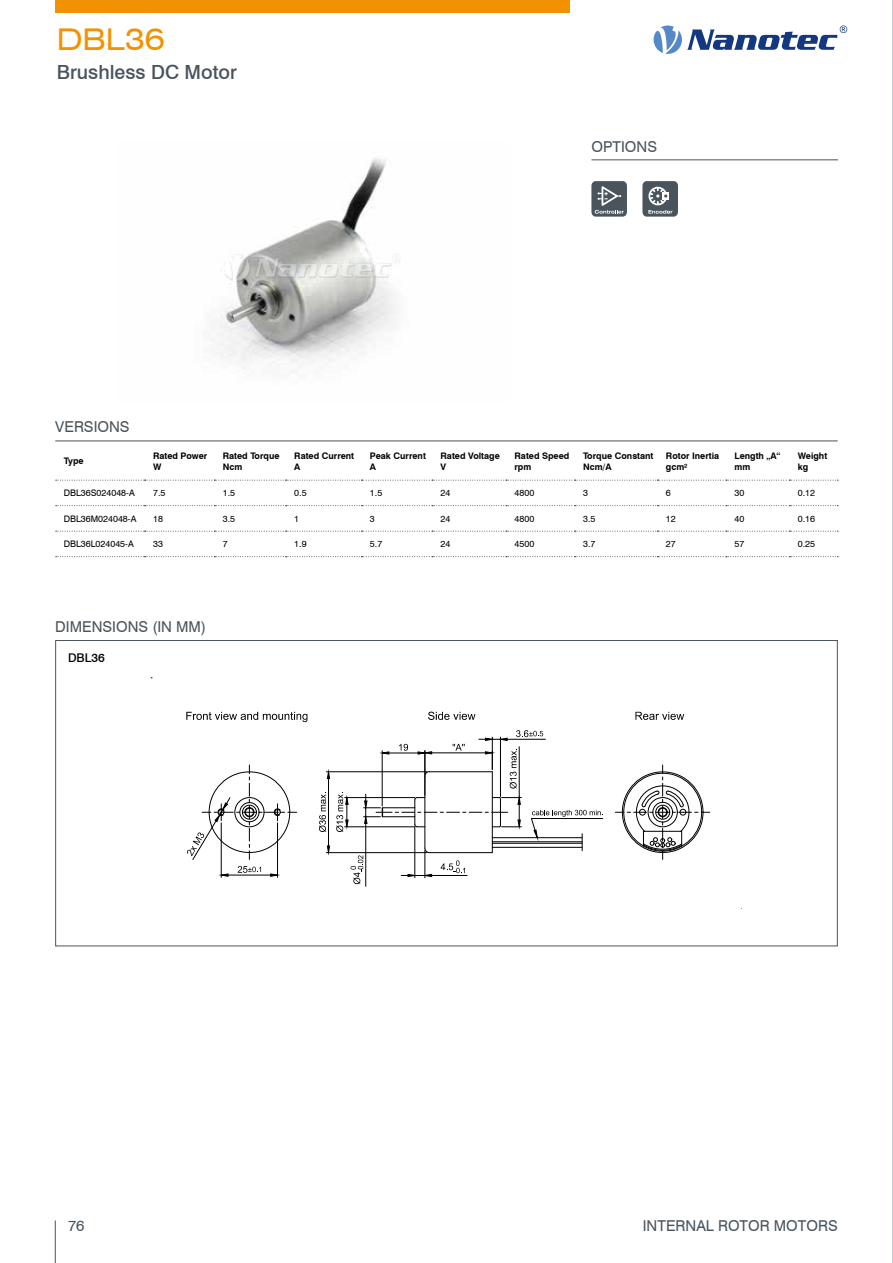
<style>
.page{position:relative;width:893px;height:1263px;background:#fff}
.page>*{position:absolute;margin:0;border:0;box-sizing:border-box;transform-origin:0 0}
.t1{font:expanded 30px "Swiss 721 BT";color:#f39200}
.t2{font:500 19.5px "Swiss 721 BT";color:#49545d}
.t3{font:15px "Swiss 721 BT";color:#49545d}
.t4{font:500 12px "Swiss 721 BT";color:#000}
.t5{font:700 9px/10.8px "Swiss 721 BT";color:#000}
.t6{font:9px "Swiss 721 BT";color:#000}
</style>
<div class="page">
<hr style="left:55px;top:1220px;width:1px;height:43px;background:#49545d">
<div style="left:55px;top:0;width:515px;height:13px;background:#f39200"></div>
<svg style="left:654px;top:26px;width:193px;height:28px"></svg>
<img style="left:211px;top:158px;width:186px;height:211px">
<hr style="left:591px;top:159px;width:247px;height:1px;background:#49545d">
<div style="left:591px;top:181px;width:36px;height:36px;background:#49545d;border-radius:4px"></div>
<svg style="left:595px;top:186px;width:29px;height:28px"></svg>
<div style="left:642px;top:181px;width:36px;height:36px;background:#49545d;border-radius:4px"></div>
<svg style="left:648px;top:210px;width:24px;height:4px"></svg>
<div style="left:648px;top:187px;width:19px;height:18px;border:2px solid #fff;border-radius:50%"></div>
<svg style="left:667px;top:192px;width:2px;height:8px"></svg>
<hr style="left:55px;top:441px;width:783px;height:1px;background:#49545d">
<svg style="left:56px;top:480px;width:782px;height:1px"></svg>
<svg style="left:56px;top:505px;width:782px;height:1px"></svg>
<svg style="left:56px;top:531px;width:782px;height:1px"></svg>
<svg style="left:56px;top:556px;width:782px;height:1px"></svg>
<svg style="left:186px;top:712px;width:121px;height:10px"></svg>
<svg style="left:428px;top:712px;width:47px;height:8px"></svg>
<svg style="left:635px;top:712px;width:49px;height:8px"></svg>
<hr style="left:365px;top:823px;width:1px;height:63px;background:#000">
<hr style="left:326px;top:852px;width:101px;height:1px;background:#000">
<hr style="left:326px;top:771px;width:101px;height:1px;background:#000">
<hr style="left:328px;top:778px;width:1px;height:68px;background:#000">
<svg style="left:327px;top:845px;width:3px;height:8px"></svg>
<svg style="left:327px;top:771px;width:3px;height:8px"></svg>
<svg style="left:319px;top:792px;width:7px;height:40px"></svg>
<svg style="left:187px;top:765px;width:110px;height:95px"></svg>
<hr style="left:221px;top:823px;width:1px;height:54px;background:#000">
<hr style="left:277px;top:823px;width:1px;height:54px;background:#000">
<hr style="left:228px;top:875px;width:43px;height:1px;background:#000">
<svg style="left:220px;top:873px;width:9px;height:4px"></svg>
<svg style="left:270px;top:873px;width:7px;height:4px"></svg>
<svg style="left:238px;top:866px;width:23px;height:7px"></svg>
<svg style="left:336px;top:730px;width:267px;height:154px"></svg>
<svg style="left:615px;top:765px;width:95px;height:94px"></svg>
<div style="left:658px;top:807px;width:10px;height:10px;border:1px solid #000;border-radius:50%"></div>
<div style="left:658px;top:808px;width:9px;height:9px;border:1px solid #000;border-radius:50%"></div>
<img style="left:220px;top:250px;width:181px;height:43px">
<hr style="left:892px;top:0;width:1px;height:1263px;background:#8b949f">
<svg style="left:650px;top:188px;width:17px;height:16px"></svg>
<h1 class="t1" style="left:57px;top:22px;width:110px">DBL36</h1>
<h2 class="t2" style="left:57px;top:60px;width:182px">Brushless DC Motor</h2>
<h3 class="t3" style="left:591px;top:138px;width:67px">OPTIONS</h3>
<h3 class="t3" style="left:55px;top:418px;width:76px">VERSIONS</h3>
<p class="t5" style="left:64px;top:456px;width:21px">Type</p>
<p class="t5" style="left:153px;top:450px;width:56px">Rated Power<br>W</p>
<p class="t5" style="left:223px;top:450px;width:58px">Rated Torque<br>Ncm</p>
<p class="t5" style="left:294px;top:450px;width:61px">Rated Current<br>A</p>
<p class="t5" style="left:370px;top:450px;width:57px">Peak Current<br>A</p>
<p class="t5" style="left:441px;top:450px;width:61px">Rated Voltage<br>V</p>
<p class="t5" style="left:514px;top:450px;width:56px">Rated Speed rpm</p>
<p class="t5" style="left:583px;top:450px;width:72px">Torque Constant<br>Ncm/A</p>
<p class="t5" style="left:666px;top:450px;width:55px">Rotor Inertia gcm²</p>
<p class="t5" style="left:734px;top:450px;width:48px">Length „A“ mm</p>
<p class="t5" style="left:798px;top:450px;width:31px">Weight kg</p>
<p class="t6" style="left:64px;top:488px;width:73px">DBL36S024048-A</p>
<p class="t6" style="left:153px;top:488px;width:14px">7.5</p>
<p class="t6" style="left:223px;top:488px;width:14px">1.5</p>
<p class="t6" style="left:294px;top:488px;width:14px">0.5</p>
<p class="t6" style="left:370px;top:488px;width:14px">1.5</p>
<p class="t6" style="left:441px;top:488px;width:11px">24</p>
<p class="t6" style="left:514px;top:488px;width:21px">4800</p>
<p class="t6" style="left:583px;top:488px;width:6px">3</p>
<p class="t6" style="left:666px;top:488px;width:6px">6</p>
<p class="t6" style="left:734px;top:488px;width:11px">30</p>
<p class="t6" style="left:798px;top:488px;width:19px">0.12</p>
<p class="t6" style="left:64px;top:513px;width:74px">DBL36M024048-A</p>
<p class="t6" style="left:153px;top:513px;width:11px">18</p>
<p class="t6" style="left:223px;top:513px;width:14px">3.5</p>
<p class="t6" style="left:294px;top:513px;width:6px">1</p>
<p class="t6" style="left:370px;top:513px;width:6px">3</p>
<p class="t6" style="left:441px;top:513px;width:11px">24</p>
<p class="t6" style="left:514px;top:513px;width:21px">4800</p>
<p class="t6" style="left:583px;top:513px;width:14px">3.5</p>
<p class="t6" style="left:666px;top:513px;width:11px">12</p>
<p class="t6" style="left:734px;top:513px;width:11px">40</p>
<p class="t6" style="left:798px;top:513px;width:19px">0.16</p>
<p class="t6" style="left:64px;top:539px;width:72px">DBL36L024045-A</p>
<p class="t6" style="left:153px;top:539px;width:11px">33</p>
<p class="t6" style="left:223px;top:539px;width:6px">7</p>
<p class="t6" style="left:294px;top:539px;width:14px">1.9</p>
<p class="t6" style="left:370px;top:539px;width:14px">5.7</p>
<p class="t6" style="left:441px;top:539px;width:11px">24</p>
<p class="t6" style="left:514px;top:539px;width:21px">4500</p>
<p class="t6" style="left:583px;top:539px;width:14px">3.7</p>
<p class="t6" style="left:666px;top:539px;width:11px">27</p>
<p class="t6" style="left:734px;top:539px;width:11px">57</p>
<p class="t6" style="left:798px;top:539px;width:19px">0.25</p>
<h3 class="t3" style="left:55px;top:618px;width:152px">DIMENSIONS (IN MM)</h3>
<h3 class="t4" style="left:68px;top:650px;width:38px">DBL36</h3>
<h3 class="t3" style="left:68px;top:1216px;width:18px">76</h3>
<h3 class="t3" style="left:643px;top:1216px;width:196px">INTERNAL ROTOR MOTORS</h3>
</div>
